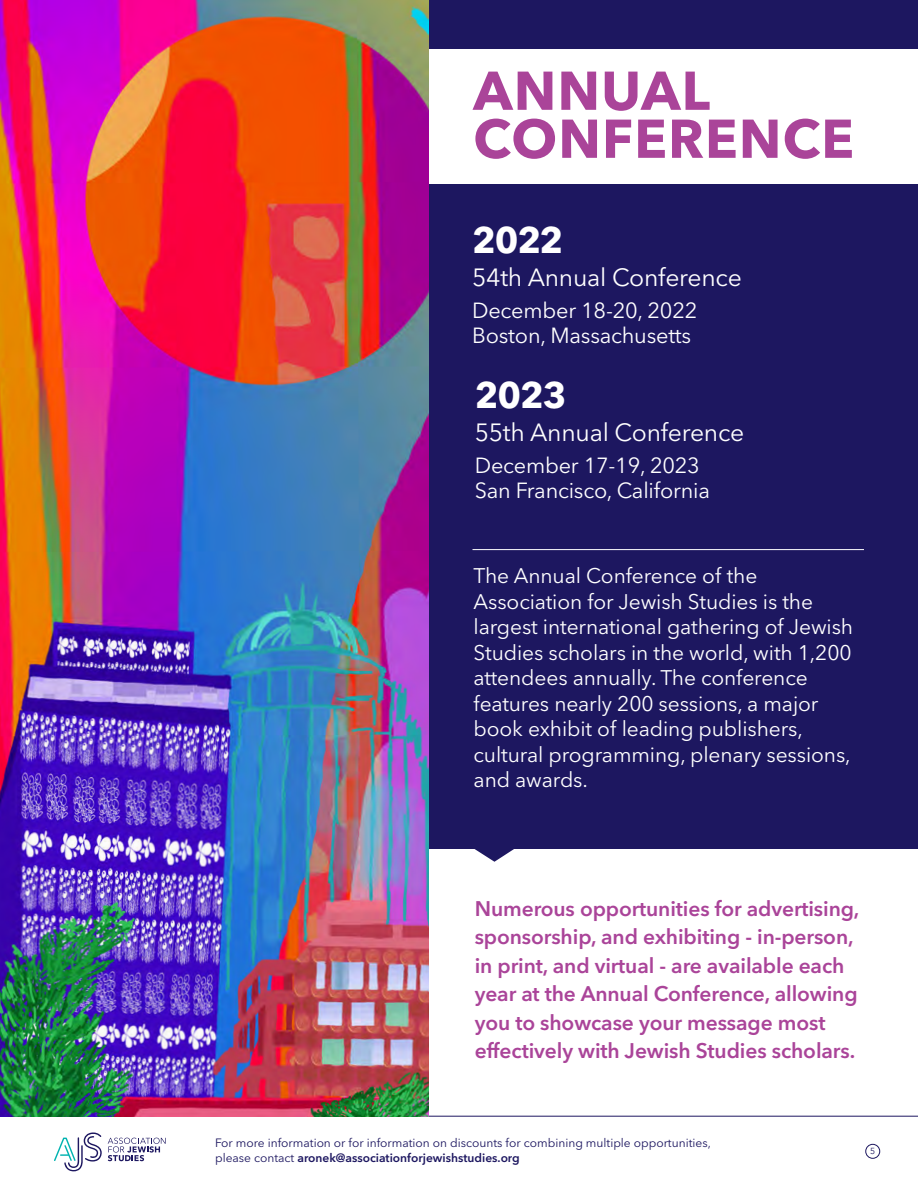
<style>
.page{position:relative;width:918px;height:1188px;background:#fff}
.page>*{position:absolute;margin:0;border:0;box-sizing:border-box;transform-origin:0 0}
.t1{font:700 54px "Avenir Next LT Pro";letter-spacing:.02em;color:#a49}
.t2{font:700 36.75px "Avenir Next LT Pro";letter-spacing:-.03em;color:#fff}
.t3{font:24.75px "Avenir Next LT Pro";letter-spacing:-.01em;color:#fff}
.t4{font:21.75px/25.5px "Avenir Next LT Pro";letter-spacing:-.01em;color:#fff}
.t5{font:21px/25.5px "Avenir Next LT Pro";letter-spacing:-.005em;color:#fff}
.t6{font:600 21px/28.5px "Avenir Next LT Pro";letter-spacing:-.005em;color:#a49}
.t7{font:12px/15px "Avenir Next LT Pro";color:#1d1760}
.t8{font:8.7px "Avenir Next LT Pro";color:#1d1760}
.s1{font-weight:600}
</style>
<div class="page">
<svg style="left:108px;top:1138px;width:58px;height:23px"></svg>
<svg style="left:54px;top:1132px;width:48px;height:39px"></svg>
<hr style="left:0;top:1116px;width:918px;height:1px;background:#1d1760">
<div style="left:866px;top:1144px;width:14px;height:14px;border:1px solid #1d1760;border-radius:50%"></div>
<div style="left:429px;top:0;width:489px;height:849px;background:#1d1760"></div>
<img style="left:0;top:0;width:429px;height:1116px">
<div style="left:429px;top:49px;width:489px;height:135px;background:#fff"></div>
<svg style="left:474px;top:849px;width:40px;height:13px"></svg>
<hr style="left:472px;top:549px;width:392px;height:1px;background:#fff">
<h1 class="t1" style="left:473px;top:58px;width:238px">ANNUAL</h1>
<h1 class="t1" style="left:473px;top:106px;width:382px">CONFERENCE</h1>
<h1 class="t2" style="left:472px;top:218px;width:92px">2022</h1>
<h1 class="t3" style="left:472px;top:263px;width:271px">54th Annual Conference</h1>
<h1 class="t4" style="left:472px;top:297px;width:227px">December 18-20, 2022<br>Boston, Massachusetts</h1>
<h1 class="t2" style="left:475px;top:373px;width:93px">2023</h1>
<h1 class="t3" style="left:475px;top:418px;width:271px">55th Annual Conference</h1>
<h1 class="t4" style="left:475px;top:453px;width:237px">December 17-19, 2023<br>San Francisco, California</h1>
<h1 class="t5" style="left:474px;top:563px;width:381px">The Annual Conference of the Association for Jewish Studies is the largest international gathering of Jewish Studies scholars in the world, with 1,200 attendees annually. The conference features nearly 200 sessions, a major book exhibit of leading publishers, cultural programming, plenary sessions, and awards.</h1>
<h1 class="t6" style="left:475px;top:894px;width:386px">Numerous opportunities for advertising, sponsorship, and exhibiting - in-person, in print, and virtual - are available each year at the Annual Conference, allowing you to showcase your message most effectively with Jewish Studies scholars.</h1>
<p class="t7" style="left:215px;top:1136px;width:497px">For more information or for information on discounts for combining multiple opportunities, please contact <span class="s1">aronek@associationforjewishstudies.org</span></p>
<p class="t8" style="left:870px;top:1146px;width:7px">5</p>
</div>
